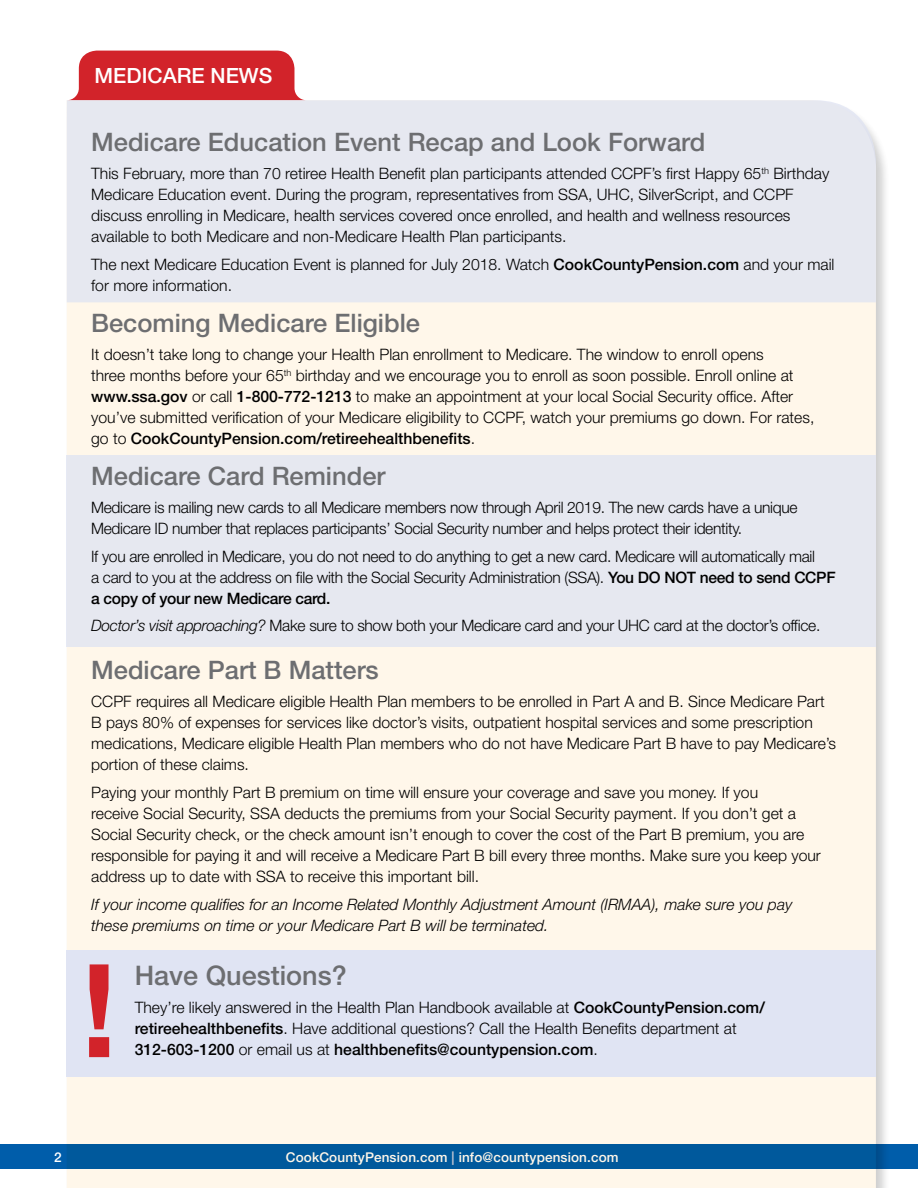
<style>
.page{position:relative;width:918px;height:1188px;background:#fff}
.page>*{position:absolute;margin:0;border:0;box-sizing:border-box;transform-origin:0 0}
.t1{font:500 27px "Helvetica Neue LT Std";color:#6d6e71}
.t2{font:500 25.5px "Helvetica Neue LT Std";color:#6d6e71}
.t3{font:500 21px "Helvetica Neue LT Std";color:#fff}
.t4{font:300 15.75px/21px "Helvetica Neue LT Std";color:#000}
.t5{font:300 15.75px/21px "Helvetica Neue LT Std";letter-spacing:-.02em;color:#000}
.t6{font:italic 300 15.75px/21px "Helvetica Neue LT Std";color:#000}
.t7{font:500 13.5px "Helvetica Neue LT Std";letter-spacing:.01em;color:#fff}
.s1{font-weight:500}
.s2{font-style:italic}
.s3{color:#c6cfe9}
</style>
<div class="page">
<div style="left:65px;top:99px;width:826px;height:1089px;background:#000;opacity:.25"></div>
<div style="left:67px;top:302px;width:809px;height:886px;background:#fff7ea"></div>
<div style="left:0;top:1145px;width:918px;height:24px;background:linear-gradient(to bottom,#00599d,#00599d)"></div>
<svg style="left:67px;top:51px;width:240px;height:49px;background:#d63a40"></svg>
<div style="left:67px;top:950px;width:809px;height:127px;background:#e0e4f3"></div>
<div style="left:67px;top:455px;width:809px;height:192px;background:#e0e4f3"></div>
<div style="left:67px;top:100px;width:809px;height:202px;background:#e6e8f0"></div>
<svg style="left:89px;top:964px;width:20px;height:93px"></svg>
<h3 class="t3" style="left:95px;top:63px;width:179px">MEDICARE NEWS</h3>
<h2 class="t2" style="left:91px;top:127px;width:616px">Medicare Education Event Recap and Look Forward</h2>
<p class="t4" style="left:91px;top:163px;width:740px">This February, more than 70 retiree Health Benefit plan participants attended CCPF’s first Happy 65<sup>th</sup> Birthday Medicare Education event. During the program, representatives from SSA, UHC, SilverScript, and CCPF discuss enrolling in Medicare, health services covered once enrolled, and health and wellness resources available to both Medicare and non-Medicare Health Plan participants.</p>
<p class="t4" style="left:91px;top:253px;width:745px">The next Medicare Education Event is planned for July 2018. Watch <span class="s1">CookCountyPension.com</span> and your mail for more information.</p>
<h2 class="t2" style="left:91px;top:308px;width:330px">Becoming Medicare Eligible</h2>
<p class="t4" style="left:91px;top:343px;width:725px">It doesn’t take long to change your Health Plan enrollment to Medicare. The window to enroll opens<br>three months before your 65<sup>th</sup> birthday and we encourage you to enroll as soon possible. Enroll online at <span class="s1">www.ssa.gov</span> or call <span class="s1">1-800-772-1213</span> to make an appointment at your local Social Security office. After you’ve submitted verification of your Medicare eligibility to CCPF, watch your premiums go down. For rates, go to <span class="s1">CookCountyPension.com/retireehealthbenefits</span>.</p>
<h2 class="t2" style="left:91px;top:461px;width:296px">Medicare Card Reminder</h2>
<p class="t5" style="left:91px;top:496px;width:708px">Medicare is mailing new cards to all Medicare members now through April 2019. The new cards have a unique<br>Medicare ID number that replaces participants’ Social Security number and helps protect their identity.</p>
<p class="t5" style="left:91px;top:545px;width:746px">If you are enrolled in Medicare, you do not need to do anything to get a new card. Medicare will automatically mail<br>a card to you at the address on file with the Social Security Administration (SSA). <span class="s1">You DO NOT need to send CCPF a copy of your new Medicare card.</span></p>
<p class="t5" style="left:91px;top:615px;width:731px"><span class="s2">Doctor’s visit approaching?</span> Make sure to show both your Medicare card and your UHC card at the doctor’s office.</p>
<h2 class="t2" style="left:91px;top:655px;width:289px">Medicare Part B Matters</h2>
<p class="t4" style="left:91px;top:691px;width:747px">CCPF requires all Medicare eligible Health Plan members to be enrolled in Part A and B. Since Medicare Part B pays 80% of expenses for services like doctor’s visits, outpatient hospital services and some prescription medications, Medicare eligible Health Plan members who do not have Medicare Part B have to pay Medicare’s portion of these claims.</p>
<p class="t4" style="left:91px;top:781px;width:731px">Paying your monthly Part B premium on time will ensure your coverage and save you money. If you<br>receive Social Security, SSA deducts the premiums from your Social Security payment. If you don’t get a Social Security check, or the check amount isn’t enough to cover the cost of the Part B premium, you are responsible for paying it and will receive a Medicare Part B bill every three months. Make sure you keep your address up to date with SSA to receive this important bill.</p>
<p class="t6" style="left:91px;top:893px;width:703px">If your income qualifies for an Income Related Monthly Adjustment Amount (IRMAA), make sure you pay these premiums on time or your Medicare Part B will be terminated.</p>
<h1 class="t1" style="left:135px;top:960px;width:214px">Have Questions?</h1>
<p class="t4" style="left:135px;top:997px;width:632px">They’re likely answered in the Health Plan Handbook available at <span class="s1">CookCountyPension.com/ retireehealthbenefits</span>. Have additional questions? Call the Health Benefits department at<br><span class="s1">312-603-1200</span> or email us at <span class="s1">healthbenefits@countypension.com</span>.</p>
<p class="t7" style="left:54px;top:1149px;width:9px">2</p>
<p class="t7" style="left:286px;top:1149px;width:334px">CookCountyPension.com <span class="s3">|</span> info@countypension.com</p>
</div>
